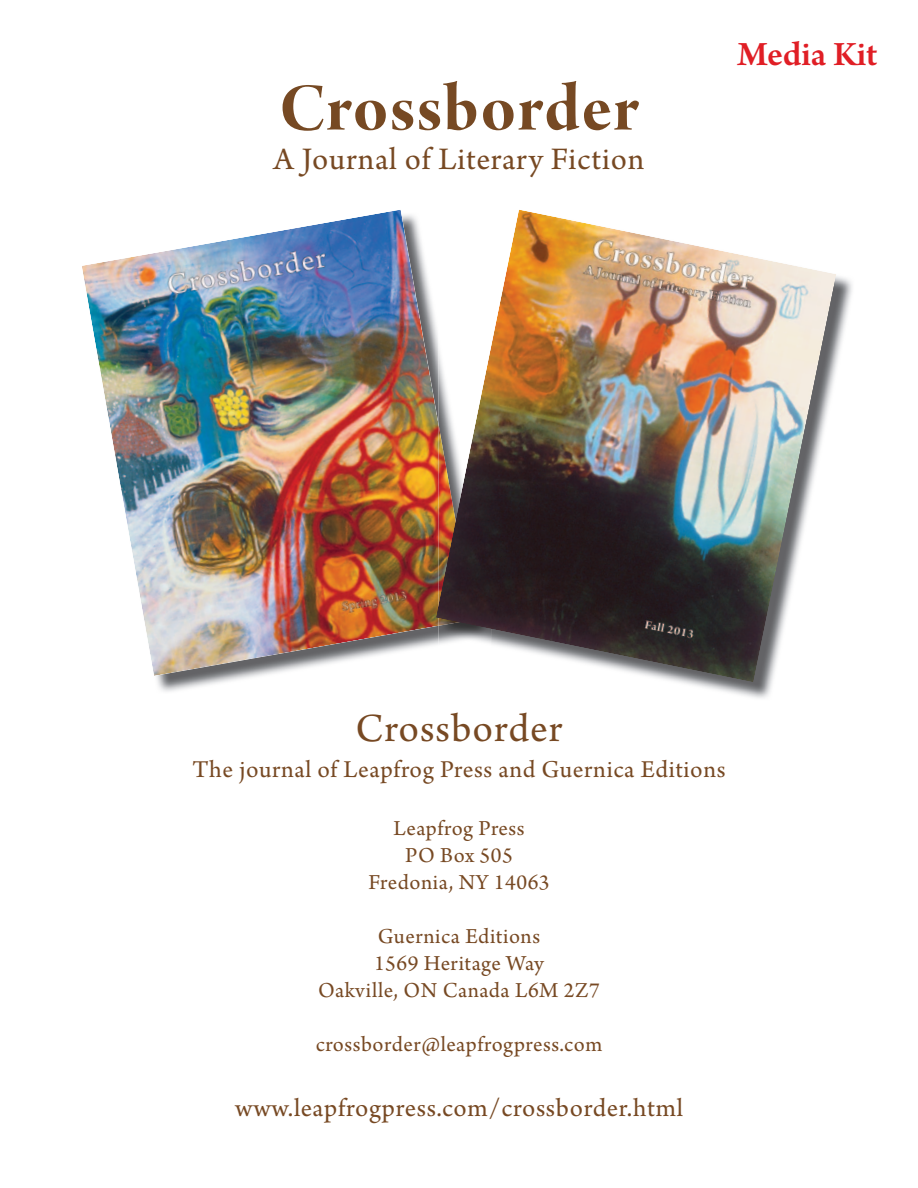
<style>
.page{position:relative;width:918px;height:1188px;background:#fff}
.page>*{position:absolute;margin:0;border:0;box-sizing:border-box;transform-origin:0 0}
.t1{font:72px "Arno Pro Bold Display";letter-spacing:.02em;color:#764923}
.t2{font:42px "Arno Pro";letter-spacing:.025em;color:#774923}
.t3{font:600 36px "Arno Pro";color:#e01e25}
.t4{font:33px "Arno Pro";letter-spacing:.025em;color:#774923}
.t5{font:27px "Arno Pro";letter-spacing:.025em;color:#774923}
.t6{font:25.5px "Arno Pro";letter-spacing:.025em;color:#774923}
.t7{font:22.5px/27px "Arno Pro";letter-spacing:.025em;color:#774923;text-align:center}
</style>
<div class="page">
<img style="left:156px;top:676px;width:101px;height:16px">
<img style="left:82px;top:210px;width:354px;height:466px">
<img style="left:680px;top:276px;width:172px;height:422px">
<img style="left:436px;top:210px;width:400px;height:472px">
<h1 class="t1" style="left:279px;top:62px;width:361px">Crossborder</h1>
<h3 class="t4" style="left:274px;top:145px;width:372px">A Journal of Literary Fiction</h3>
<h3 class="t3" style="left:738px;top:38px;width:141px">Media Kit</h3>
<h2 class="t2" style="left:356px;top:710px;width:208px">Crossborder</h2>
<p class="t6" style="left:192px;top:758px;width:535px">The journal of Leapfrog Press and Guernica Editions</p>
<p class="t7" style="left:368px;top:816px;width:183px">Leapfrog Press<br>PO Box 505<br>Fredonia, NY 14063</p>
<p class="t7" style="left:318px;top:924px;width:283px">Guernica Editions<br>1569 Heritage Way<br>Oakville, ON Canada L6M 2Z7</p>
<p class="t7" style="left:316px;top:1032px;width:288px">crossborder@leapfrogpress.com</p>
<p class="t5" style="left:235px;top:1096px;width:449px">www.leapfrogpress.com/crossborder.html</p>
</div>
